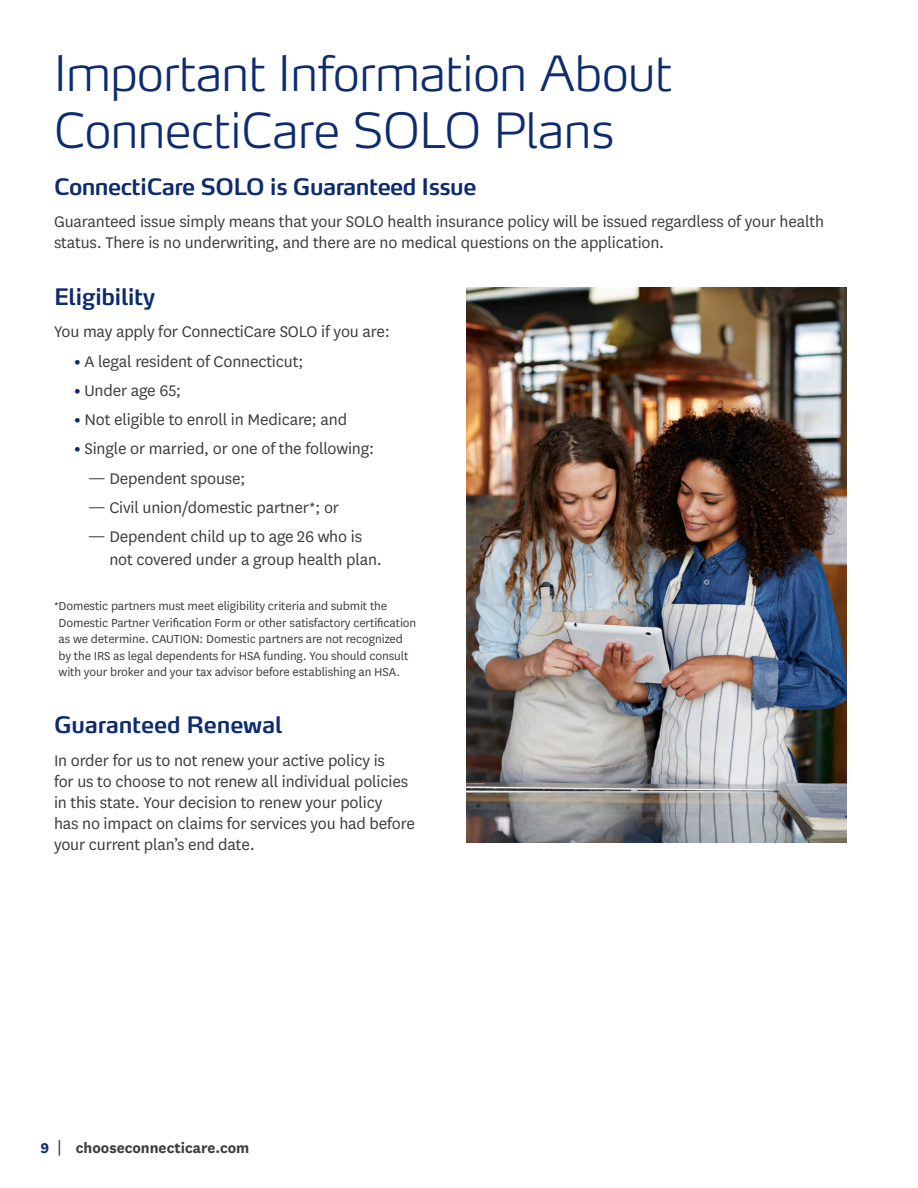
<style>
.page{position:relative;width:918px;height:1188px;background:#fff}
.page>*{position:absolute;margin:0;border:0;box-sizing:border-box;transform-origin:0 0}
.t1{font:300 expanded 48px/57px "Max Pro";letter-spacing:-.01em;color:#0d2b6d}
.t2{font:600 22.5px "Max Pro";letter-spacing:-.025em;color:#0d2b6d}
.t3{font:18px/21px "National";letter-spacing:-.01em;color:#3e3e3f}
.t4{font:700 16.5px "National";color:#3e3e3f}
.t5{font:13.5px/16.5px "National";letter-spacing:-.01em;color:#3e3e3f}
.s1{font-weight:800;color:#0d2b6d}
.s2{font-family:"Max Pro";font-weight:600;font-size:22.5px;color:#fff}
.s3{color:#0d2b6d}
.s4{font-family:"Max Pro";font-weight:300;font-stretch:expanded;color:#231f20}
</style>
<div class="page">
<img style="left:467px;top:288px;width:380px;height:555px">
<p class="t1" style="left:54px;top:40px;width:619px">Important Information About<br>ConnectiCare SOLO Plans</p>
<p class="t2" style="left:54px;top:167px;width:424px">ConnectiCare SOLO is Guaranteed Issue</p>
<p class="t3" style="left:54px;top:210px;width:772px">Guaranteed issue simply means that your SOLO health insurance policy will be issued regardless of your health status. There is no underwriting, and there are no medical questions on the application.</p>
<p class="t2" style="left:54px;top:277px;width:103px">Eligibility</p>
<p class="t3" style="left:54px;top:321px;width:337px">You may apply for ConnectiCare SOLO if you are:</p>
<p class="t3" style="left:74px;top:350px;width:231px"><span class="s1">•</span> A legal resident of Connecticut;</p>
<p class="t3" style="left:74px;top:379px;width:109px"><span class="s1">•</span> Under age 65;</p>
<p class="t3" style="left:74px;top:408px;width:274px"><span class="s1">•</span> Not eligible to enroll in Medicare; and</p>
<p class="t3" style="left:74px;top:438px;width:302px"><span class="s1">•</span> Single or married, or one of the following:</p>
<p class="t3" style="left:88px;top:467px;width:159px">— Dependent spouse;</p>
<p class="t3" style="left:88px;top:496px;width:253px">— Civil union/domestic partner*; or</p>
<p class="t3" style="left:109px;top:525px;width:274px;line-height:22.5px;text-indent:-22px">— Dependent child up to age 26 who is not covered under a group health plan.</p>
<p class="t5" style="left:59px;top:597px;width:359px;text-indent:-5px">*Domestic partners must meet eligibility criteria and submit the Domestic Partner Verification Form or other satisfactory certification as we determine. CAUTION: Domestic partners are not recognized by the IRS as legal dependents for HSA funding. You should consult with your broker and your tax advisor before establishing an HSA.</p>
<p class="t2" style="left:54px;top:706px;width:230px">Guaranteed Renewal</p>
<p class="t3" style="left:54px;top:749px;width:362px">In order for us to not renew your active policy is<br>for us to choose to not renew all individual policies in this state. Your decision to renew your policy<br>has no impact on claims for services you had before your current plan’s end date.</p>
<p class="t4" style="left:8px;top:1136px;width:243px"><span class="s2">3</span> <span class="s3">9</span> <span class="s4">|</span> chooseconnecticare.com</p>
</div>
